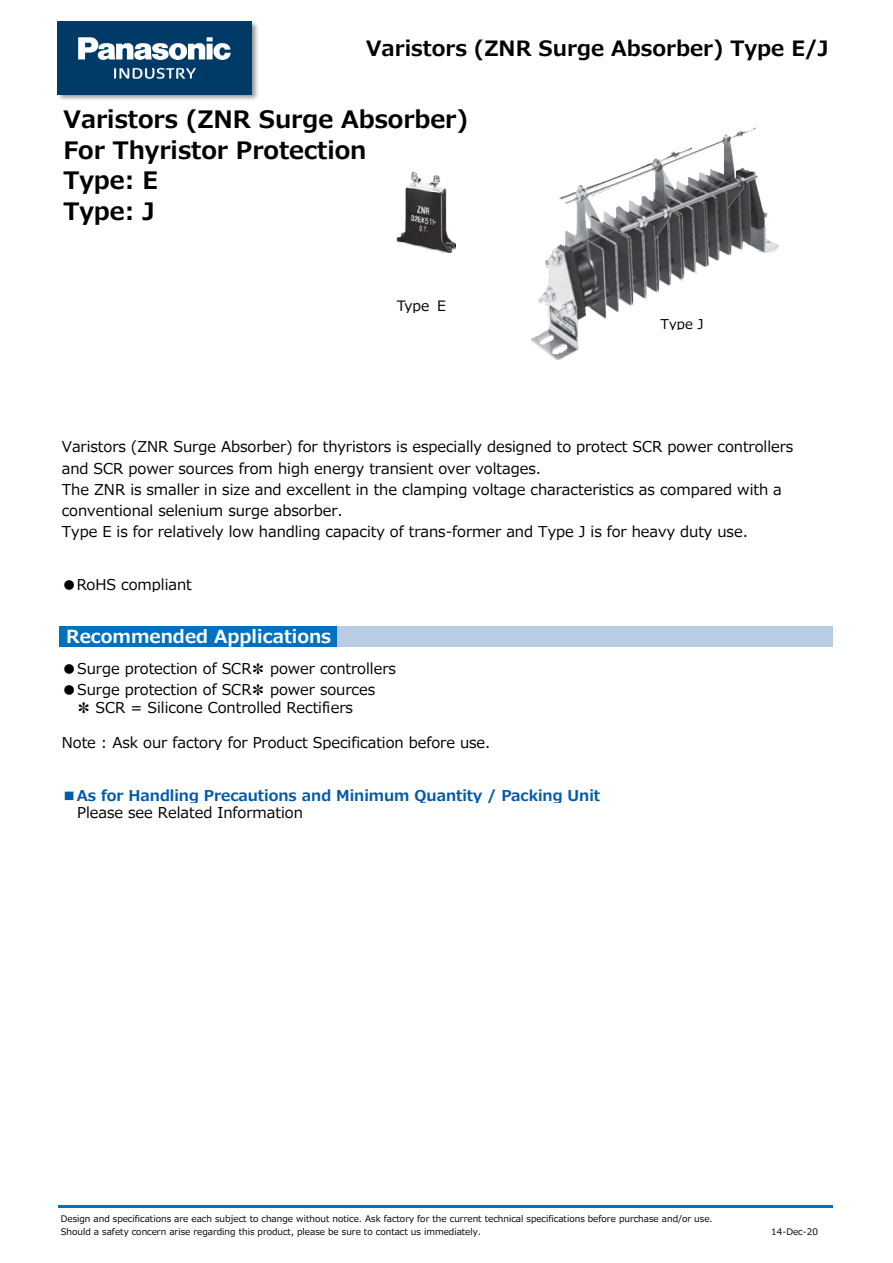
<style>
.page{position:relative;width:893px;height:1263px;background:#fff}
.page>*{position:absolute;margin:0;border:0;box-sizing:border-box;transform-origin:0 0}
.t1{font:700 24px "Meiryo UI";color:#000}
.t2{font:700 21px "Meiryo UI";color:#000}
.t3{font:700 18px "Meiryo UI";letter-spacing:.005em;color:#fff}
.t4{font:15px/21.3px "Meiryo UI";letter-spacing:-.005em;color:#000}
.t5{font:700 15px "Meiryo UI";letter-spacing:-.005em;color:#005aaa}
.t6{font:14.25px "Meiryo UI";color:#000}
.t7{font:13.5px "Meiryo UI";color:#000}
.t8{font:9px "Meiryo UI";color:#000}
</style>
<div class="page">
<div style="left:59px;top:627px;width:279px;height:20px;background:#0070c0"></div>
<div style="left:337px;top:627px;width:496px;height:20px;background:#b8cce4"></div>
<hr style="left:59px;top:1205px;width:774px;height:3px;background:#0070c0">
<img style="left:57px;top:21px;width:201px;height:79px">
<img style="left:58px;top:21px;width:194px;height:73px">
<img style="left:531px;top:128px;width:248px;height:232px">
<img style="left:396px;top:172px;width:60px;height:80px">
<p class="t2" style="left:366px;top:33px;width:464px">Varistors (ZNR Surge Absorber) Type E/J</p>
<p class="t1" style="left:64px;top:102px;width:406px">Varistors (ZNR Surge Absorber)</p>
<p class="t1" style="left:64px;top:133px;width:305px">For Thyristor Protection</p>
<p class="t1" style="left:64px;top:164px;width:96px">Type: E</p>
<p class="t1" style="left:64px;top:194px;width:92px">Type: J</p>
<p class="t6" style="left:397px;top:296px;width:53px">Type Ｅ</p>
<p class="t7" style="left:661px;top:315px;width:44px">Type J</p>
<p class="t4" style="left:62px;top:437px;width:733px">Varistors (ZNR Surge Absorber) for thyristors is especially designed to protect SCR power controllers and SCR power sources from high energy transient over voltages.<br>The ZNR is smaller in size and excellent in the clamping voltage characteristics as compared with a conventional selenium surge absorber.<br>Type E is for relatively low handling capacity of trans-former and Type J is for heavy duty use.</p>
<p class="t4" style="left:62px;top:575px;width:132px">●RoHS compliant</p>
<p class="t3" style="left:66px;top:624px;width:266px">Recommended Applications</p>
<p class="t4" style="left:62px;top:659px;width:336px">●Surge protection of SCR✽ power controllers</p>
<p class="t4" style="left:62px;top:679px;width:315px">●Surge protection of SCR✽ power sources</p>
<p class="t4" style="left:77px;top:698px;width:277px">✽ SCR = Silicone Controlled Rectifiers</p>
<p class="t4" style="left:62px;top:733px;width:430px">Note : Ask our factory for Product Specification before use.</p>
<p class="t5" style="left:62px;top:785px;width:540px">■As for Handling Precautions and Minimum Quantity / Packing Unit</p>
<p class="t4" style="left:77px;top:803px;width:227px">Please see Related Information</p>
<p class="t8" style="left:61px;top:1212px;width:653px">Design and specifications are each subject to change without notice. Ask factory for the current technical specifications before purchase and/or use.</p>
<p class="t8" style="left:61px;top:1225px;width:422px">Should a safety concern arise regarding this product, please be sure to contact us immediately.</p>
<p class="t8" style="left:771px;top:1225px;width:48px">14-Dec-20</p>
</div>
